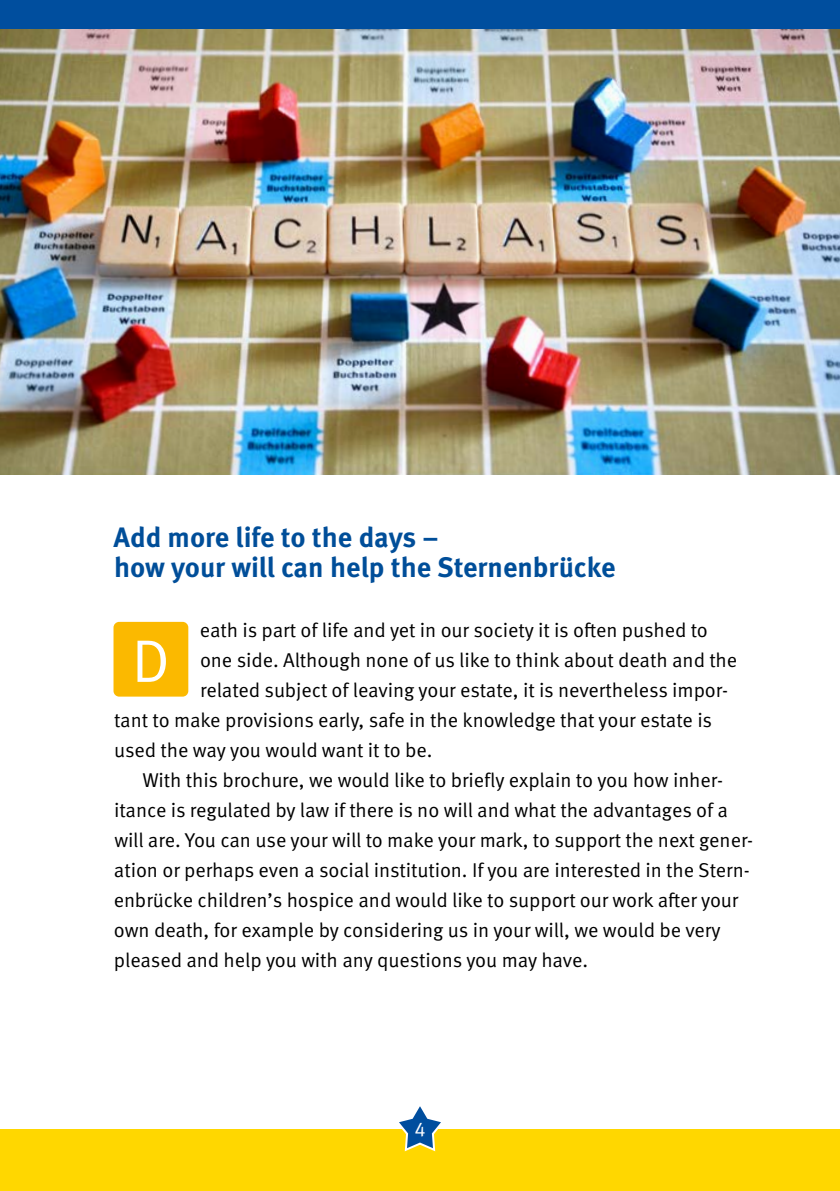
<style>
.page{position:relative;width:840px;height:1191px;background:#fff}
.page>*{position:absolute;margin:0;border:0;box-sizing:border-box;transform-origin:0 0}
.t1{font:60px "Meta Pro Norm";color:#fff}
.t2{font:700 28px/30px "Meta Pro";color:#004e99}
.t3{font:20px "Meta Pro Norm";letter-spacing:-.005em;color:#000}
.t4{font:20px "Meta Pro Norm";color:#fff}
</style>
<div class="page">
<div style="left:113px;top:622px;width:75px;height:74px;background:#fbb900;border-radius:6px"></div>
<img style="left:0;top:28px;width:839px;height:446px">
<div style="left:0;top:1129px;width:839px;height:62px;background:#ffd700"></div>
<svg style="left:399px;top:1106px;width:42px;height:46px"></svg>
<div style="left:0;top:0;width:839px;height:28px;background:#004e9e"></div>
<h2 class="t2" style="left:113px;top:521px;width:503px">Add more life to the days –<br>how your will can help the Sternenbrücke</h2>
<p class="t3" style="left:200px;top:615px;width:509px">eath is part of life and yet in our society it is often pushed to</p>
<p class="t3" style="left:200px;top:645px;width:538px">one side. Although none of us like to think about death and the</p>
<p class="t3" style="left:200px;top:675px;width:529px">related subject of leaving your estate, it is nevertheless impor-</p>
<p class="t3" style="left:114px;top:705px;width:599px">tant to make provisions early, safe in the knowledge that your estate is</p>
<p class="t3" style="left:114px;top:735px;width:317px">used the way you would want it to be.</p>
<p class="t3" style="left:142px;top:765px;width:581px">With this brochure, we would like to briefly explain to you how inher-</p>
<p class="t3" style="left:114px;top:795px;width:615px">itance is regulated by law if there is no will and what the advantages of a</p>
<p class="t3" style="left:114px;top:825px;width:640px">will are. You can use your will to make your mark, to support the next gener-</p>
<p class="t3" style="left:114px;top:855px;width:637px">ation or perhaps even a social institution. If you are interested in the Stern-</p>
<p class="t3" style="left:114px;top:885px;width:625px">enbrücke children’s hospice and would like to support our work after your</p>
<p class="t3" style="left:114px;top:915px;width:608px">own death, for example by considering us in your will, we would be very</p>
<p class="t3" style="left:114px;top:945px;width:472px">pleased and help you with any questions you may have.</p>
<h1 class="t1" style="left:132px;top:616px;width:39px">D</h1>
<p class="t4" style="left:414px;top:1114px;width:13px">4</p>
</div>
